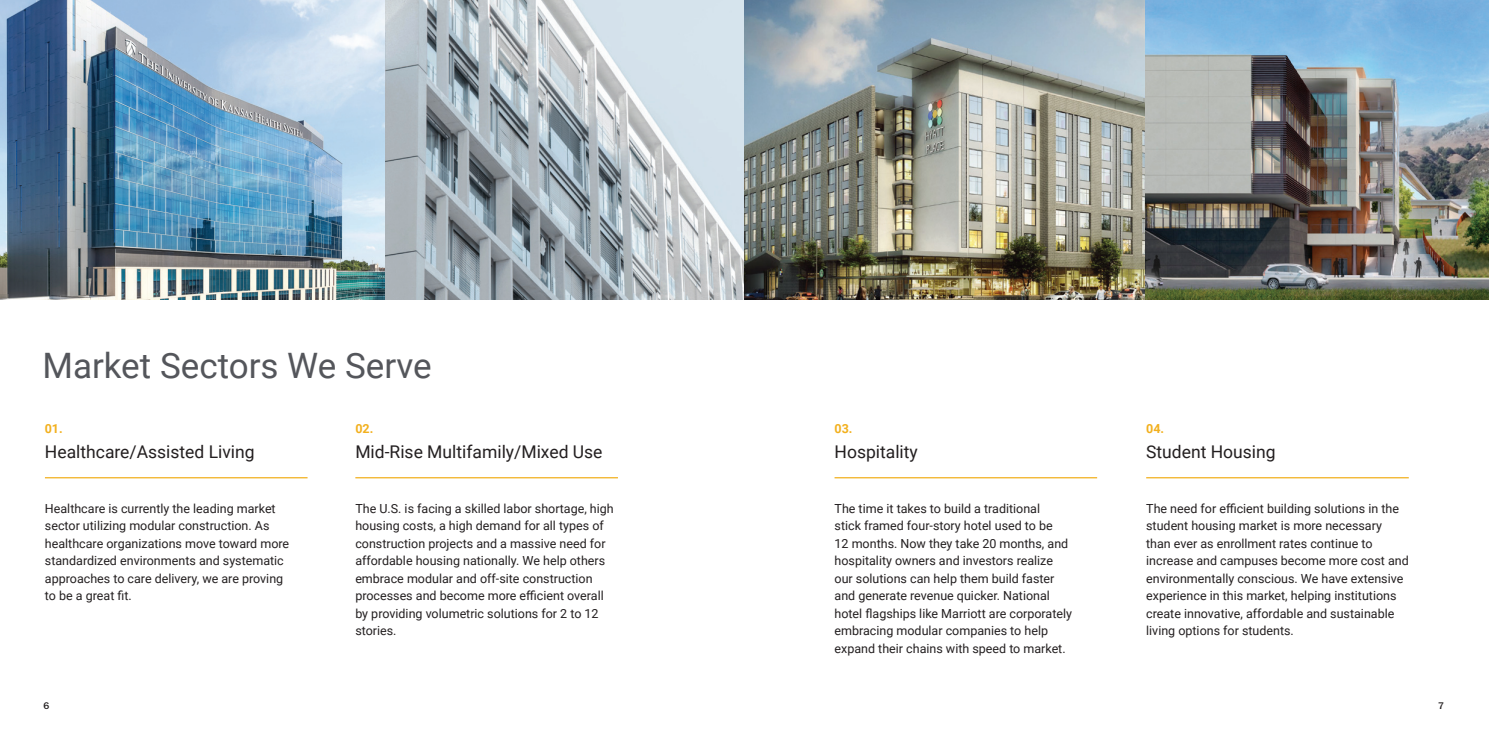
<style>
.page{position:relative;width:1489px;height:745px;background:#fff}
.page>*{position:absolute;margin:0;border:0;box-sizing:border-box;transform-origin:0 0}
.t1{font:35px "Roboto";color:#54565b}
.t2{font:17.5px "Roboto";color:#231f20}
.t3{font:12.5px/17.5px "Roboto";color:#231f20}
.t4{font:700 12.5px "Roboto";color:#f2b01e}
.t5{font:500 10px "Franklin Gothic URW";color:#231f20}
</style>
<div class="page">
<hr style="left:45px;top:477px;width:262px;height:1px;background:#f2b01e">
<hr style="left:355px;top:477px;width:263px;height:1px;background:#f2b01e">
<hr style="left:834px;top:477px;width:263px;height:1px;background:#f2b01e">
<hr style="left:1146px;top:477px;width:262px;height:1px;background:#f2b01e">
<img style="left:0;top:0;width:1488px;height:299px">
<h1 class="t1" style="left:42px;top:341px;width:391px">Market Sectors We Serve</h1>
<p class="t4" style="left:45px;top:419px;width:19px">01.</p>
<p class="t4" style="left:355px;top:419px;width:19px">02.</p>
<p class="t4" style="left:834px;top:419px;width:19px">03.</p>
<p class="t4" style="left:1146px;top:419px;width:19px">04.</p>
<h2 class="t2" style="left:45px;top:439px;width:211px">Healthcare/Assisted Living</h2>
<h2 class="t2" style="left:355px;top:439px;width:249px">Mid-Rise Multifamily/Mixed Use</h2>
<h2 class="t2" style="left:834px;top:439px;width:85px">Hospitality</h2>
<h2 class="t2" style="left:1146px;top:439px;width:131px">Student Housing</h2>
<p class="t3" style="left:45px;top:498px;width:246px">Healthcare is currently the leading market sector utilizing modular construction. As healthcare organizations move toward more standardized environments and systematic approaches to care delivery, we are proving to be a great fit.</p>
<p class="t3" style="left:355px;top:498px;width:260px">The U.S. is facing a skilled labor shortage, high housing costs, a high demand for all types of construction projects and a massive need for affordable housing nationally. We help others embrace modular and off-site construction processes and become more efficient overall by providing volumetric solutions for 2 to 12 stories.</p>
<p class="t3" style="left:834px;top:498px;width:239px">The time it takes to build a traditional<br>stick framed four-story hotel used to be<br>12 months. Now they take 20 months, and hospitality owners and investors realize our solutions can help them build faster and generate revenue quicker. National hotel flagships like Marriott are corporately embracing modular companies to help expand their chains with speed to market.</p>
<p class="t3" style="left:1146px;top:498px;width:264px">The need for efficient building solutions in the student housing market is more necessary than ever as enrollment rates continue to increase and campuses become more cost and environmentally conscious. We have extensive experience in this market, helping institutions create innovative, affordable and sustainable living options for students.</p>
<p class="t5" style="left:43px;top:698px;width:7px">6</p>
<p class="t5" style="left:1437px;top:698px;width:7px">7</p>
</div>
